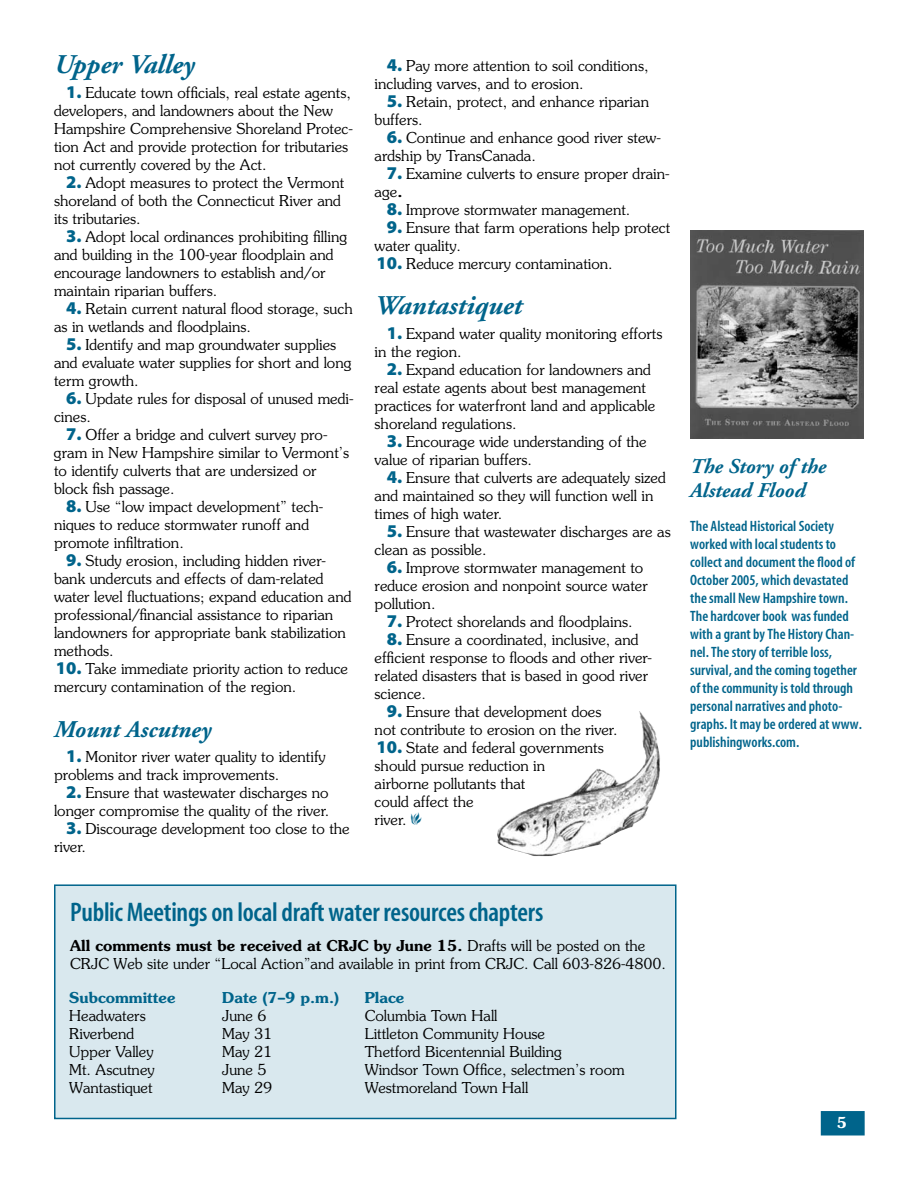
<style>
.page{position:relative;width:918px;height:1188px;background:#fff}
.page>*{position:absolute;margin:0;border:0;box-sizing:border-box;transform-origin:0 0}
.t1{font:27px "Myriad MM";letter-spacing:-.01em;color:#00648b}
.t2{font:italic 700 27px "Adobe Garamond";color:#00648b}
.t3{font:italic 700 24px "Adobe Garamond";color:#00648b}
.t4{font:italic 700 21px/24px "Adobe Garamond";color:#00648b}
.t5{font:300 15px/18px "Souvenir";color:#000}
.t6{font:15px/18px "Myriad MM";color:#00648b}
.t7{font:600 15px "Souvenir";color:#00648b}
.s1{font-family:"Myriad MM";font-weight:400;font-size:18px;color:#00648b}
.s2{font-weight:600}
</style>
<div class="page">
<div style="left:822px;top:1112px;width:42px;height:23px;background:#00648b"></div>
<div style="left:821px;top:1111px;width:44px;height:25px;border:2px solid #00648b"></div>
<div style="left:55px;top:885px;width:621px;height:233px;background:#d9e8ee"></div>
<div style="left:54px;top:884px;width:622px;height:235px;border:2px solid #00648b"></div>
<img style="left:690px;top:231px;width:174px;height:208px">
<img style="left:497px;top:711px;width:163px;height:145px">
<h1 class="t2" style="left:54px;top:50px;width:142px">Upper Valley</h1>
<p class="t5" style="left:54px;top:84px;width:300px;text-indent:12px"><span class="s1">1.</span> Educate town officials, real estate agents, developers, and landowners about the New Hampshire Comprehensive Shoreland Protec&shy;tion Act and provide protection for tributaries not currently covered by the Act.</p>
<p class="t5" style="left:54px;top:174px;width:292px;text-indent:12px"><span class="s1">2.</span> Adopt measures to protect the Vermont shoreland of both the Connecticut River and its tributaries.</p>
<p class="t5" style="left:54px;top:228px;width:295px;text-indent:12px"><span class="s1">3.</span> Adopt local ordinances prohibiting filling and building in the 100-year floodplain and encourage landowners to establish and/or maintain riparian buffers.</p>
<p class="t5" style="left:54px;top:300px;width:300px;text-indent:12px"><span class="s1">4.</span> Retain current natural flood storage, such as in wetlands and floodplains.</p>
<p class="t5" style="left:54px;top:336px;width:299px;text-indent:12px"><span class="s1">5.</span> Identify and map groundwater supplies and evaluate water supplies for short and long term growth.</p>
<p class="t5" style="left:54px;top:390px;width:301px;text-indent:12px"><span class="s1">6.</span> Update rules for disposal of unused medi&shy;cines.</p>
<p class="t5" style="left:54px;top:426px;width:297px;text-indent:12px"><span class="s1">7.</span> Offer a bridge and culvert survey pro&shy;gram in New Hampshire similar to Vermont’s to identify culverts that are undersized or block fish passage.</p>
<p class="t5" style="left:54px;top:498px;width:271px;text-indent:12px"><span class="s1">8.</span> Use “low impact development” tech&shy;niques to reduce stormwater runoff and promote infiltration.</p>
<p class="t5" style="left:54px;top:552px;width:299px;text-indent:12px"><span class="s1">9.</span> Study erosion, including hidden river&shy;bank undercuts and effects of dam-related water level fluctuations; expand education and professional/financial assistance to riparian landowners for appropriate bank stabilization methods.</p>
<p class="t5" style="left:54px;top:660px;width:296px"><span class="s1">10.</span> Take immediate priority action to reduce mercury contamination of the region.</p>
<h2 class="t3" style="left:54px;top:716px;width:159px">Mount Ascutney</h2>
<p class="t5" style="left:54px;top:748px;width:273px;text-indent:12px"><span class="s1">1.</span> Monitor river water quality to identify problems and track improvements.</p>
<p class="t5" style="left:54px;top:784px;width:277px;text-align:right"><span class="s1">2.</span> Ensure that wastewater discharges no longer compromise the quality of the river.</p>
<p class="t5" style="left:54px;top:820px;width:297px;text-indent:12px"><span class="s1">3.</span> Discourage development too close to the river.</p>
<p class="t5" style="left:375px;top:57px;width:275px;text-indent:12px"><span class="s1">4.</span> Pay more attention to soil conditions, including varves, and to erosion.</p>
<p class="t5" style="left:375px;top:93px;width:276px;text-indent:12px"><span class="s1">5.</span> Retain, protect, and enhance riparian buffers.</p>
<p class="t5" style="left:375px;top:129px;width:288px;text-indent:12px"><span class="s1">6.</span> Continue and enhance good river stew&shy;ardship by TransCanada.</p>
<p class="t5" style="left:375px;top:165px;width:297px;text-indent:12px"><span class="s1">7.</span> Examine culverts to ensure proper drain&shy;age<span class="s2">.</span></p>
<p class="t5" style="left:387px;top:201px;width:245px"><span class="s1">8.</span> Improve stormwater management.</p>
<p class="t5" style="left:375px;top:219px;width:297px;text-indent:12px"><span class="s1">9.</span> Ensure that farm operations help protect water quality.</p>
<p class="t5" style="left:377px;top:255px;width:238px"><span class="s1">10.</span> Reduce mercury contamination.</p>
<h1 class="t2" style="left:375px;top:291px;width:149px">Wantastiquet</h1>
<p class="t5" style="left:375px;top:324px;width:289px;text-indent:12px"><span class="s1">1.</span> Expand water quality monitoring efforts in the region.</p>
<p class="t5" style="left:375px;top:360px;width:282px;text-indent:12px"><span class="s1">2.</span> Expand education for landowners and real estate agents about best management practices for waterfront land and applicable shoreland regulations.</p>
<p class="t5" style="left:375px;top:432px;width:274px;text-indent:12px"><span class="s1">3.</span> Encourage wide understanding of the value of riparian buffers.</p>
<p class="t5" style="left:375px;top:468px;width:293px;text-indent:12px"><span class="s1">4.</span> Ensure that culverts are adequately sized and maintained so they will function well in times of high water.</p>
<p class="t5" style="left:375px;top:522px;width:298px;text-indent:12px"><span class="s1">5.</span> Ensure that wastewater discharges are as clean as possible.</p>
<p class="t5" style="left:375px;top:558px;width:275px;text-indent:12px"><span class="s1">6.</span> Improve stormwater management to reduce erosion and nonpoint source water pollution.</p>
<p class="t5" style="left:387px;top:612px;width:247px"><span class="s1">7.</span> Protect shorelands and floodplains.</p>
<p class="t5" style="left:375px;top:630px;width:279px;text-indent:12px"><span class="s1">8.</span> Ensure a coordinated, inclusive, and efficient response to floods and other river&shy;related disasters that is based in good river science.</p>
<p class="t5" style="left:375px;top:702px;width:244px;text-align:center"><span class="s1">9.</span> Ensure that development does<br>not contribute to erosion on the river.</p>
<p class="t5" style="left:375px;top:738px;width:231px"><span class="s1">10.</span> State and federal governments should pursue reduction in<br>airborne pollutants that<br>could affect the<br>river.</p>
<h3 class="t4" style="left:690px;top:455px;width:138px">The Story of the<br>Alstead Flood</h3>
<p class="t6" style="left:690px;top:518px;width:173px">The Alstead Historical Society worked with local students to collect and document the flood of<br>October 2005, which devastated the small New Hampshire town.<br>The hardcover book was funded with a grant by The History Chan&shy;nel. The story of terrible loss, survival, and the coming together of the community is told through personal narratives and photo&shy;graphs. It may be ordered at www. publishingworks.com.</p>
<h1 class="t1" style="left:70px;top:899px;width:475px">Public Meetings on local draft water resources chapters</h1>
<p class="t5" style="left:70px;top:937px;width:597px"><span class="s2">All comments must be received at CRJC by June 15.</span> Drafts will be posted on the<br>CRJC Web site under “Local Action”and available in print from CRJC. Call 603-826-4800.</p>
<p class="t7" style="left:69px;top:988px;width:108px">Subcommittee</p>
<p class="t7" style="left:222px;top:988px;width:118px">Date (7–9 p.m.)</p>
<p class="t7" style="left:365px;top:988px;width:41px">Place</p>
<p class="t5" style="left:69px;top:1007px;width:78px">Headwaters</p>
<p class="t5" style="left:222px;top:1007px;width:46px">June 6</p>
<p class="t5" style="left:365px;top:1007px;width:134px">Columbia Town Hall</p>
<p class="t5" style="left:69px;top:1025px;width:67px">Riverbend</p>
<p class="t5" style="left:222px;top:1025px;width:52px">May 31</p>
<p class="t5" style="left:365px;top:1025px;width:182px">Littleton Community House</p>
<p class="t5" style="left:69px;top:1043px;width:86px">Upper Valley</p>
<p class="t5" style="left:222px;top:1043px;width:52px">May 21</p>
<p class="t5" style="left:365px;top:1043px;width:199px">Thetford Bicentennial Building</p>
<p class="t5" style="left:69px;top:1061px;width:87px">Mt. Ascutney</p>
<p class="t5" style="left:222px;top:1061px;width:46px">June 5</p>
<p class="t5" style="left:365px;top:1061px;width:261px">Windsor Town Office, selectmen’s room</p>
<p class="t5" style="left:69px;top:1079px;width:85px">Wantastiquet</p>
<p class="t5" style="left:222px;top:1079px;width:52px">May 29</p>
<p class="t5" style="left:365px;top:1079px;width:165px">Westmoreland Town Hall</p>
</div>
